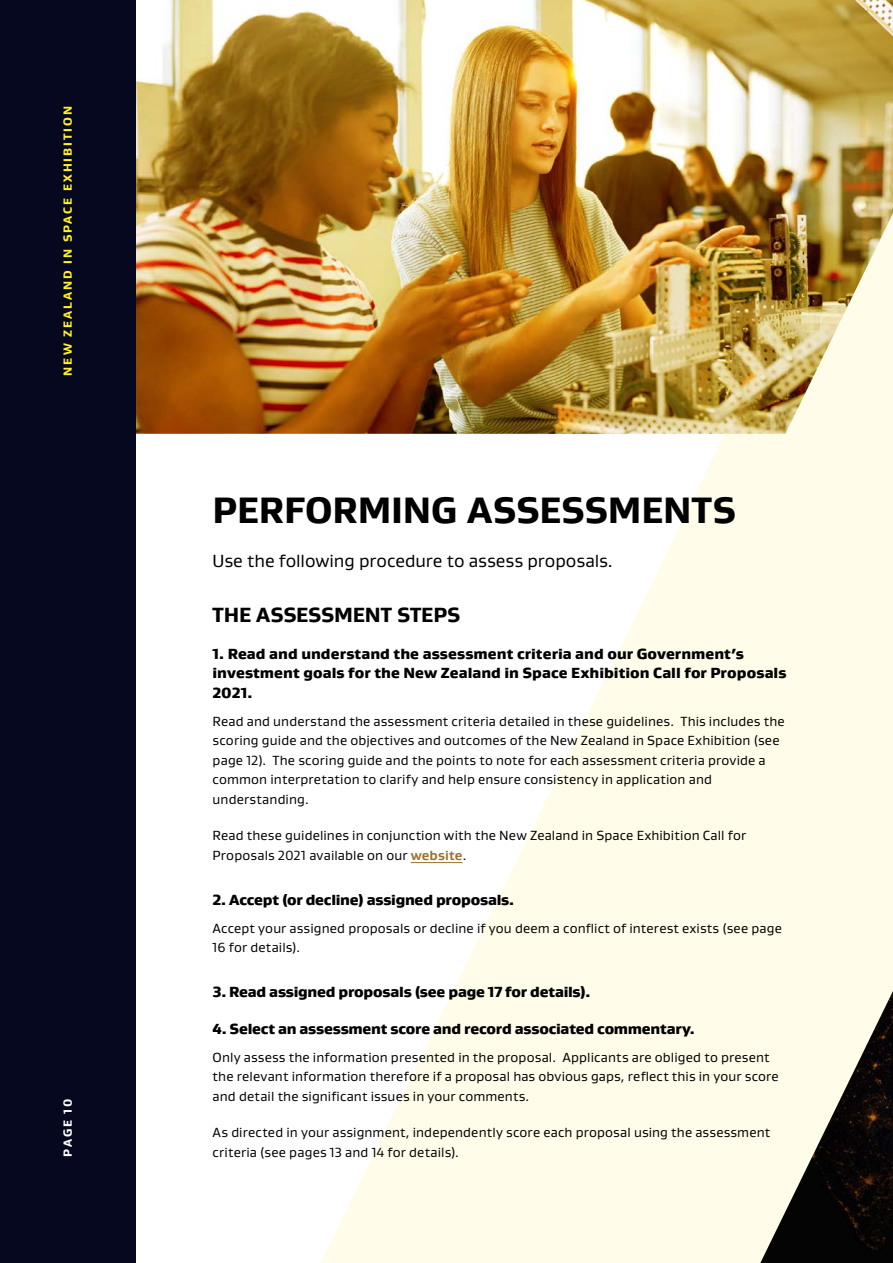
<style>
.page{position:relative;width:893px;height:1263px;background:#fff}
.page>*{position:absolute;margin:0;border:0;box-sizing:border-box;transform-origin:0 0}
.t1{font:800 37.5px "Gustan";color:#000}
.t2{font:800 21px "Gustan";letter-spacing:-.005em;color:#000}
.t3{font:18px "Gustan";letter-spacing:-.005em;color:#000}
.t4{font:900 15px/19.5px "Gustan";letter-spacing:-.005em;color:#000}
.t5{font:13.5px/19.5px "Gustan";letter-spacing:.01em;color:#000}
.t6{font:800 12px "Gustan";letter-spacing:.16em;color:#fff31f}
.t7{font:800 12px "Gustan";letter-spacing:.14em;color:#fff}
.s1{font-weight:700;color:#98712b}
</style>
<div class="page">
<svg style="left:321px;top:434px;width:572px;height:829px;fill:#fffde9"></svg>
<hr style="left:411px;top:862px;width:52px;height:1px;background:#98712b">
<img style="left:760px;top:991px;width:133px;height:272px">
<img style="left:136px;top:0;width:757px;height:434px">
<div style="left:0;top:0;width:136px;height:1263px;background:#05081e"></div>
<p class="t6" style="left:60px;top:376px;width:271px;rotate:-90deg">NEW ZEALAND IN SPACE EXHIBITION</p>
<p class="t7" style="left:60px;top:1157px;width:60px;rotate:-90deg">PAGE 10</p>
<h1 class="t1" style="left:213px;top:485px;width:525px">PERFORMING ASSESSMENTS</h1>
<h3 class="t3" style="left:213px;top:549px;width:402px">Use the following procedure to assess proposals.</h3>
<h2 class="t2" style="left:213px;top:601px;width:249px">THE ASSESSMENT STEPS</h2>
<p class="t4" style="left:213px;top:643px;width:575px">1. Read and understand the assessment criteria and our Government’s investment goals for the New Zealand in Space Exhibition Call for Proposals<br>2021.</p>
<p class="t5" style="left:213px;top:711px;width:574px">Read and understand the assessment criteria detailed in these guidelines. This includes the scoring guide and the objectives and outcomes of the New Zealand in Space Exhibition (see page 12). The scoring guide and the points to note for each assessment criteria provide a common interpretation to clarify and help ensure consistency in application and understanding.</p>
<p class="t5" style="left:213px;top:825px;width:535px">Read these guidelines in conjunction with the New Zealand in Space Exhibition Call for<br>Proposals 2021 available on our <span class="s1">website</span>.</p>
<p class="t4" style="left:213px;top:889px;width:303px">2. Accept (or decline) assigned proposals.</p>
<p class="t5" style="left:213px;top:918px;width:571px">Accept your assigned proposals or decline if you deem a conflict of interest exists (see page<br>16 for details).</p>
<p class="t4" style="left:213px;top:982px;width:379px">3. Read assigned proposals (see page 17 for details).</p>
<p class="t4" style="left:213px;top:1018px;width:484px">4. Select an assessment score and record associated commentary.</p>
<p class="t5" style="left:213px;top:1047px;width:568px">Only assess the information presented in the proposal. Applicants are obliged to present the relevant information therefore if a proposal has obvious gaps, reflect this in your score and detail the significant issues in your comments.</p>
<p class="t5" style="left:213px;top:1122px;width:559px">As directed in your assignment, independently score each proposal using the assessment</p>
<p class="t5" style="left:213px;top:1142px;width:248px">criteria (see pages 13 and 14 for details).</p>
</div>
